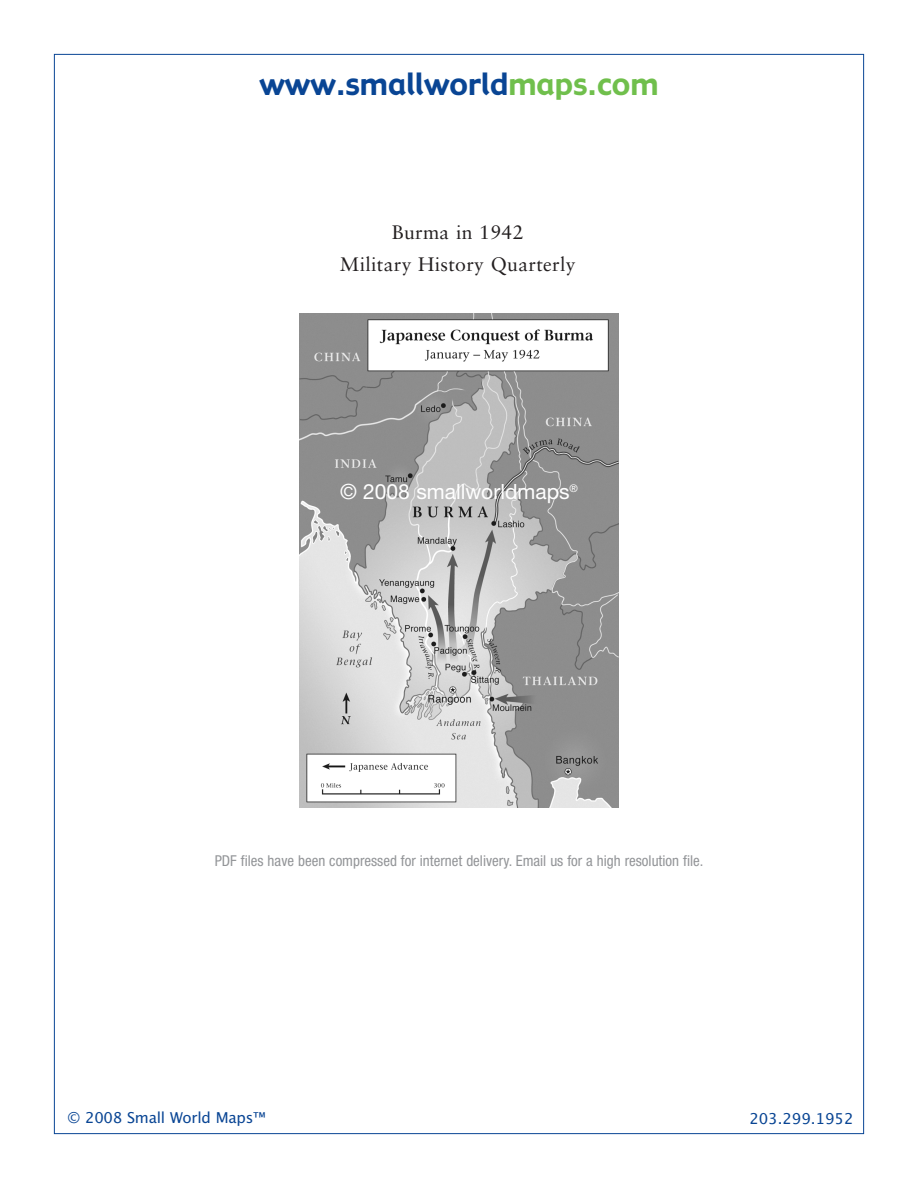
<style>
.page{position:relative;width:918px;height:1188px;background:#fff}
.page>*{position:absolute;margin:0;border:0;box-sizing:border-box;transform-origin:0 0}
.t1{font:30px "Gadget";color:#094594}
.t2{font:21px "Helvetica Neue";color:#fff}
.t3{font:19.5px/31.5px "Sabon";letter-spacing:.015em;color:#231f20;text-align:center}
.t4{font:condensed 15px "Helvetica Neue";color:#939598}
.t5{font:15px "Lucida Grande";letter-spacing:-.015em;color:#094594}
.s1{color:#70bf4c}
</style>
<div class="page">
<img style="left:299px;top:314px;width:320px;height:494px">
<h1 class="t1" style="left:259px;top:67px;width:401px">www.smallworld<span class="s1">maps.com</span></h1>
<h3 class="t3" style="left:340px;top:218px;width:237px">Burma in 1942<br>Military History Quarterly</h3>
<h2 class="t2" style="left:340px;top:484px;width:239px">© 2008 smallworldmaps<sup>®</sup></h2>
<p class="t4" style="left:215px;top:855px;width:490px">PDF files have been compressed for internet delivery. Email us for a high resolution file.</p>
<p class="t5" style="left:68px;top:1109px;width:199px">© 2008 Small World Maps™</p>
<p class="t5" style="left:749px;top:1110px;width:106px">203.299.1952</p>
</div>
